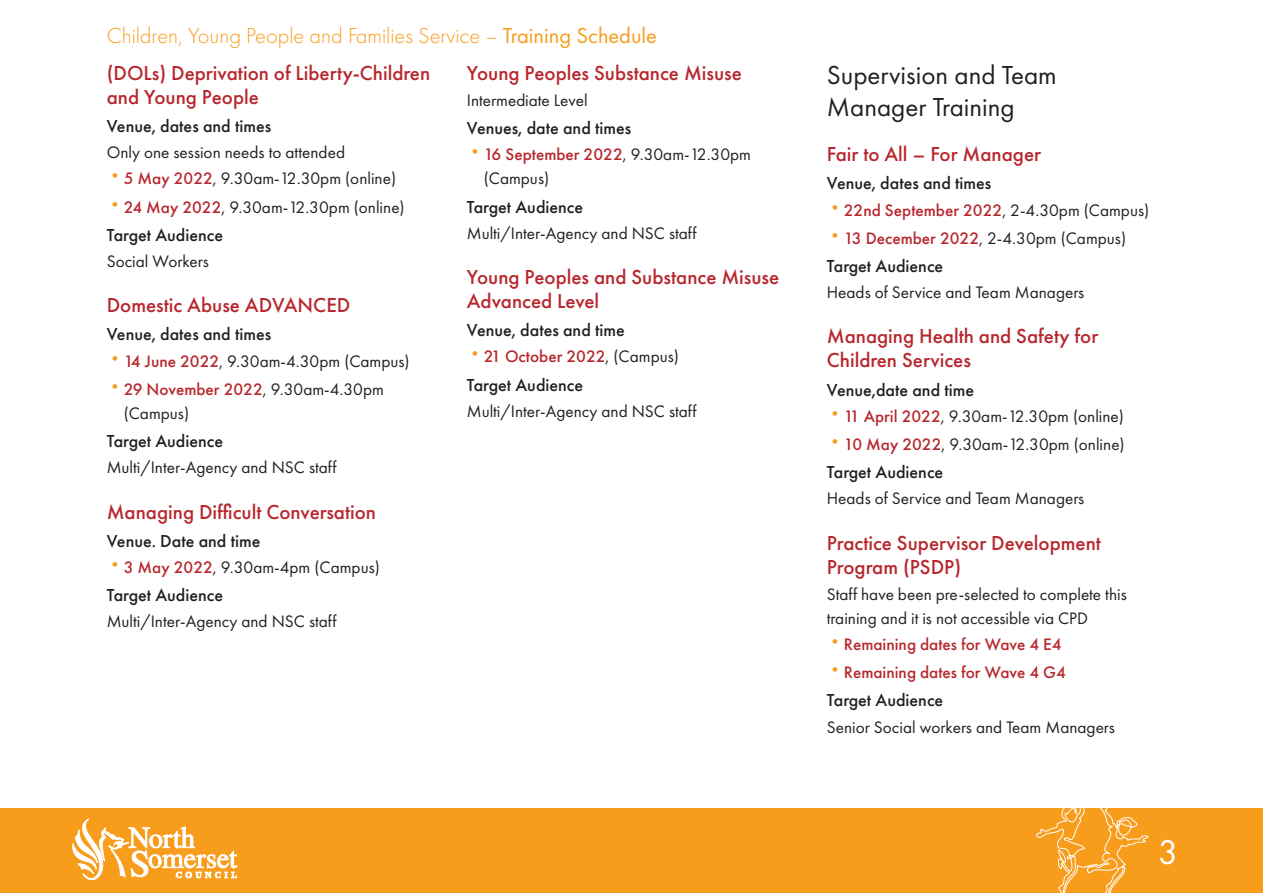
<style>
.page{position:relative;width:1263px;height:893px;background:#fff}
.page>*{position:absolute;margin:0;border:0;box-sizing:border-box;transform-origin:0 0}
.t1{font:31.5px "Futura LT";color:#fff}
.Heading_2__H2{font:27px/31.5px "Futura PT";color:#231f20}
.t2{font:300 22.5px "Futura PT";color:#f89c1c}
.Heading_3__H3{font:500 21px/24px "Futura PT";color:#b7282e}
.Heading_4__H4{font:500 18px "Futura PT";color:#231f20}
.Text__P{font:17.25px/24px "Futura PT";color:#231f20}
.t3{font:500 17.25px "Futura PT";color:#b7282e}
.s1{font-weight:400}
.s2{font-weight:500;color:#b7282e}
.s3{font-weight:400;color:#231f20}
</style>
<div class="page">
<div style="left:0;top:808px;width:1263px;height:85px;background:#f89c1c"></div>
<svg style="left:72px;top:819px;width:165px;height:61px"></svg>
<svg style="left:1036px;top:808px;width:113px;height:85px"></svg>
<h3 class="t2" style="left:107px;top:22px;width:552px">Children, Young People and Families Service – <span class="s1">Training Schedule</span></h3>
<h3 class="Heading_3__H3" style="left:107px;top:61px;width:325px">(DOLs) Deprivation of Liberty-Children and Young People</h3>
<h4 class="Heading_4__H4" style="left:107px;top:115px;width:166px">Venue, dates and times</h4>
<p class="Text__P" style="left:107px;top:140px;width:240px">Only one session needs to attended</p>
<p class="Text__P" style="left:107px;top:166px;width:291px"><sup>•</sup><span class="s2">5 May 2022</span>, 9.30am-12.30pm (online)</p>
<p class="Text__P" style="left:107px;top:195px;width:299px"><sup>•</sup><span class="s2">24 May 2022</span>, 9.30am-12.30pm (online)</p>
<h4 class="Heading_4__H4" style="left:107px;top:224px;width:118px">Target Audience</h4>
<p class="Text__P" style="left:107px;top:249px;width:104px">Social Workers</p>
<h3 class="Heading_3__H3" style="left:107px;top:293px;width:245px">Domestic Abuse ADVANCED</h3>
<h4 class="Heading_4__H4" style="left:107px;top:324px;width:166px">Venue, dates and times</h4>
<p class="Text__P" style="left:107px;top:349px;width:304px"><sup>•</sup><span class="s2">14 June 2022</span>, 9.30am-4.30pm (Campus)</p>
<p class="Text__P" style="left:124px;top:377px;width:262px;text-indent:-17px"><sup>•</sup><span class="s2">29 November 2022</span>, 9.30am-4.30pm (Campus)</p>
<h4 class="Heading_4__H4" style="left:107px;top:430px;width:118px">Target Audience</h4>
<p class="Text__P" style="left:107px;top:455px;width:231px">Multi/Inter-Agency and NSC staff</p>
<h3 class="Heading_3__H3" style="left:107px;top:499px;width:271px">Managing Difficult Conversation</h3>
<h4 class="Heading_4__H4" style="left:107px;top:530px;width:155px">Venue. Date and time</h4>
<p class="Text__P" style="left:107px;top:555px;width:275px"><sup>•</sup><span class="s2">3 May 2022</span>, 9.30am-4pm (Campus)</p>
<h4 class="Heading_4__H4" style="left:107px;top:584px;width:118px">Target Audience</h4>
<p class="Text__P" style="left:107px;top:609px;width:231px">Multi/Inter-Agency and NSC staff</p>
<h3 class="Heading_3__H3" style="left:467px;top:61px;width:277px">Young Peoples Substance Misuse</h3>
<p class="Text__P" style="left:467px;top:88px;width:122px">Intermediate Level</p>
<h4 class="Heading_4__H4" style="left:467px;top:117px;width:166px">Venues, date and times</h4>
<p class="Text__P" style="left:484px;top:142px;width:269px;text-indent:-17px"><sup>•</sup><span class="s2">16 September 2022</span>, 9.30am-12.30pm (Campus)</p>
<h4 class="Heading_4__H4" style="left:467px;top:196px;width:118px">Target Audience</h4>
<p class="Text__P" style="left:467px;top:221px;width:231px">Multi/Inter-Agency and NSC staff</p>
<h3 class="Heading_3__H3" style="left:467px;top:265px;width:314px">Young Peoples and Substance Misuse<br>Advanced Level</h3>
<h4 class="Heading_4__H4" style="left:467px;top:319px;width:159px">Venue, dates and time</h4>
<p class="t3" style="left:467px;top:346px;width:214px"><sup>•</sup>21 October 2022<span class="s3">, (Campus)</span></p>
<h4 class="Heading_4__H4" style="left:467px;top:374px;width:118px">Target Audience</h4>
<p class="Text__P" style="left:467px;top:399px;width:231px">Multi/Inter-Agency and NSC staff</p>
<h2 class="Heading_2__H2" style="left:827px;top:60px;width:231px">Supervision and Team<br>Manager Training</h2>
<h3 class="Heading_3__H3" style="left:827px;top:142px;width:216px">Fair to All – For Manager</h3>
<h4 class="Heading_4__H4" style="left:827px;top:173px;width:166px">Venue, dates and times</h4>
<p class="t3" style="left:827px;top:199px;width:324px"><sup>•</sup>22nd September 2022<span class="s3">, 2-4.30pm (Campus)</span></p>
<p class="Text__P" style="left:827px;top:226px;width:301px"><sup>•</sup><span class="s2">13 December 2022</span>, 2-4.30pm (Campus)</p>
<h4 class="Heading_4__H4" style="left:827px;top:255px;width:118px">Target Audience</h4>
<p class="Text__P" style="left:827px;top:280px;width:259px">Heads of Service and Team Managers</p>
<h3 class="Heading_3__H3" style="left:827px;top:324px;width:273px">Managing Health and Safety for<br>Children Services</h3>
<h4 class="Heading_4__H4" style="left:827px;top:379px;width:149px">Venue,date and time</h4>
<p class="Text__P" style="left:827px;top:404px;width:299px"><sup>•</sup><span class="s2">11 April 2022</span>, 9.30am-12.30pm (online)</p>
<p class="Text__P" style="left:827px;top:432px;width:299px"><sup>•</sup><span class="s2">10 May 2022</span>, 9.30am-12.30pm (online)</p>
<h4 class="Heading_4__H4" style="left:827px;top:461px;width:118px">Target Audience</h4>
<p class="Text__P" style="left:827px;top:487px;width:259px">Heads of Service and Team Managers</p>
<h3 class="Heading_3__H3" style="left:827px;top:531px;width:276px">Practice Supervisor Development<br>Program (PSDP)</h3>
<p class="Text__P" style="left:827px;top:582px;width:301px">Staff have been pre-selected to complete this training and it is not accessible via CPD</p>
<p class="t3" style="left:827px;top:634px;width:236px"><sup>•</sup>Remaining dates for Wave 4 E4</p>
<p class="t3" style="left:827px;top:662px;width:241px"><sup>•</sup>Remaining dates for Wave 4 G4</p>
<h4 class="Heading_4__H4" style="left:827px;top:690px;width:118px">Target Audience</h4>
<p class="Text__P" style="left:827px;top:715px;width:290px">Senior Social workers and Team Managers</p>
<h1 class="t1" style="left:1158px;top:832px;width:21px">3</h1>
</div>
